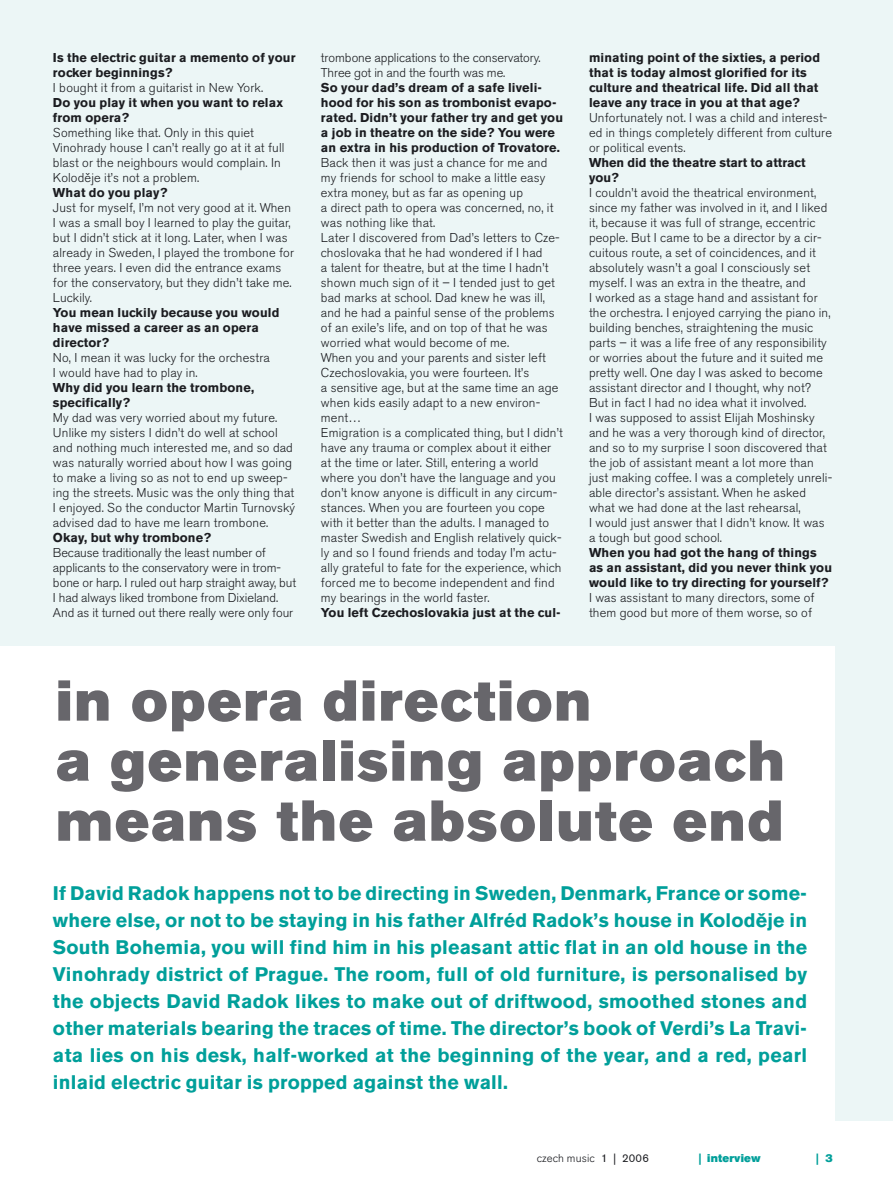
<style>
.page{position:relative;width:893px;height:1190px;background:#fff}
.page>*{position:absolute;margin:0;border:0;box-sizing:border-box;transform-origin:0 0}
.t1{font:57px/60px "Akzidenz Grotesk BECE Super";letter-spacing:.03em;color:#67666b}
.t2{font:700 19.5px/27px "Akzidenz Grotesk BECE";letter-spacing:.01em;color:#009f9a;text-align:justify}
.t3{font:300 12.75px/15px "Akzidenz Grotesk BECE";letter-spacing:.01em;color:#1b1c20}
.t4{font:700 12.75px/15px "Akzidenz Grotesk BECE";letter-spacing:.01em;color:#1b1c20}
.t5{font:300 11.25px "Akzidenz Grotesk BECE";letter-spacing:.01em;color:#1b1c20}
.t6{font:11.25px "Akzidenz Grotesk BECE Super";letter-spacing:.015em;color:#009f9a}
.s1{font-weight:400}
</style>
<div class="page">
<div style="left:0;top:0;width:892px;height:1121px;background:#ecf6f6"></div>
<div style="left:0;top:646px;width:834px;height:477px;background:#fff"></div>
<p class="t4" style="left:53px;top:51px;width:244px">Is the electric guitar a memento of your rocker beginnings?</p>
<p class="t3" style="left:53px;top:81px;width:212px">I bought it from a guitarist in New York.</p>
<p class="t4" style="left:53px;top:96px;width:231px">Do you play it when you want to relax from opera?</p>
<p class="t3" style="left:53px;top:126px;width:233px">Something like that. Only in this quiet Vinohrady house I can’t really go at it at full blast or the neighbours would complain. In Koloděje it’s not a problem.</p>
<p class="t4" style="left:53px;top:186px;width:116px">What do you play?</p>
<p class="t3" style="left:53px;top:201px;width:242px">Just for myself, I’m not very good at it. When I was a small boy I learned to play the guitar, but I didn’t stick at it long. Later, when I was already in Sweden, I played the trombone for three years. I even did the entrance exams for the conservatory, but they didn’t take me.<br>Luckily.</p>
<p class="t4" style="left:53px;top:306px;width:228px">You mean luckily because you would have missed a career as an opera director?</p>
<p class="t3" style="left:53px;top:351px;width:218px">No, I mean it was lucky for the orchestra<br>I would have had to play in.</p>
<p class="t4" style="left:53px;top:381px;width:203px">Why did you learn the trombone, specifically?</p>
<p class="t3" style="left:53px;top:411px;width:244px">My dad was very worried about my future.<br>Unlike my sisters I didn’t do well at school and nothing much interested me, and so dad was naturally worried about how I was going to make a living so as not to end up sweep&shy;ing the streets. Music was the only thing that I enjoyed. So the conductor Martin Turnovský advised dad to have me learn trombone.</p>
<p class="t4" style="left:53px;top:531px;width:160px">Okay, but why trombone?</p>
<p class="t3" style="left:53px;top:546px;width:245px">Because traditionally the least number of applicants to the conservatory were in trom&shy;bone or harp. I ruled out harp straight away, but I had always liked trombone from Dixieland.<br>And as it turned out there really were only four</p>
<p class="t3" style="left:321px;top:51px;width:221px">trombone applications to the conservatory.<br>Three got in and the fourth was me.</p>
<p class="t4" style="left:321px;top:81px;width:243px">So your dad’s dream of a safe liveli&shy;hood for his son as trombonist evapo&shy;rated. Didn’t your father try and get you a job in theatre on the side? You were an extra in his production of Trovatore.</p>
<p class="t3" style="left:321px;top:156px;width:243px">Back then it was just a chance for me and my friends for school to make a little easy extra money, but as far as opening up<br>a direct path to opera was concerned, no, it was nothing like that.<br>Later I discovered from Dad’s letters to Cze&shy;choslovaka that he had wondered if I had<br>a talent for theatre, but at the time I hadn’t shown much sign of it – I tended just to get bad marks at school. Dad knew he was ill, and he had a painful sense of the problems of an exile’s life, and on top of that he was worried what would become of me.<br>When you and your parents and sister left Czechoslovakia, you were fourteen. It’s<br>a sensitive age, but at the same time an age when kids easily adapt to a new environ&shy;ment…<br>Emigration is a complicated thing, but I didn’t have any trauma or complex about it either at the time or later. Still, entering a world where you don’t have the language and you don’t know anyone is difficult in any circum&shy;stances. When you are fourteen you cope with it better than the adults. I managed to master Swedish and English relatively quick&shy;ly and so I found friends and today I’m actu&shy;ally grateful to fate for the experience, which forced me to become independent and find my bearings in the world faster.</p>
<p class="t4" style="left:321px;top:606px;width:241px">You left Czechoslovakia just at the cul-</p>
<p class="t4" style="left:589px;top:51px;width:232px">minating point of the sixties, a period that is today almost glorified for its culture and theatrical life. Did all that leave any trace in you at that age?</p>
<p class="t3" style="left:589px;top:111px;width:244px">Unfortunately not. I was a child and interest&shy;ed in things completely different from culture or political events.</p>
<p class="t4" style="left:589px;top:156px;width:218px">When did the theatre start to attract you?</p>
<p class="t3" style="left:589px;top:186px;width:245px">I couldn’t avoid the theatrical environment, since my father was involved in it, and I liked it, because it was full of strange, eccentric people. But I came to be a director by a cir&shy;cuitous route, a set of coincidences, and it absolutely wasn’t a goal I consciously set myself. I was an extra in the theatre, and<br>I worked as a stage hand and assistant for the orchestra. I enjoyed carrying the piano in, building benches, straightening the music parts – it was a life free of any responsibility or worries about the future and it suited me pretty well. One day I was asked to become assistant director and I thought, why not?<br>But in fact I had no idea what it involved.<br>I was supposed to assist Elijah Moshinsky and he was a very thorough kind of director, and so to my surprise I soon discovered that the job of assistant meant a lot more than just making coffee. I was a completely unreli&shy;able director’s assistant. When he asked what we had done at the last rehearsal,<br>I would just answer that I didn’t know. It was a tough but good school.</p>
<p class="t4" style="left:589px;top:546px;width:244px">When you had got the hang of things as an assistant, did you never think you would like to try directing for yourself?</p>
<p class="t3" style="left:589px;top:591px;width:227px">I was assistant to many directors, some of them good but more of them worse, so of</p>
<h1 class="t1" style="left:56px;top:676px;width:730px">in opera direction<br>a generalising approach means the absolute end</h1>
<p class="t2" style="left:53px;top:882px;width:755px">If David Radok happens not to be directing in Sweden, Denmark, France or some&shy;where else, or not to be staying in his father Alfréd Radok’s house in Koloděje in South Bohemia, you will find him in his pleasant attic flat in an old house in the Vinohrady district of Prague. The room, full of old furniture, is personalised by the objects David Radok likes to make out of driftwood, smoothed stones and other materials bearing the traces of time. The director’s book of Verdi’s La Travi&shy;ata lies on his desk, half-worked at the beginning of the year, and a red, pearl inlaid electric guitar is propped against the wall.</p>
<p class="t5" style="left:536px;top:1153px;width:114px">czech music <span class="s1">1 | 2006</span></p>
<p class="t6" style="left:698px;top:1153px;width:63px">| interview</p>
<p class="t6" style="left:816px;top:1153px;width:18px">| 3</p>
</div>
